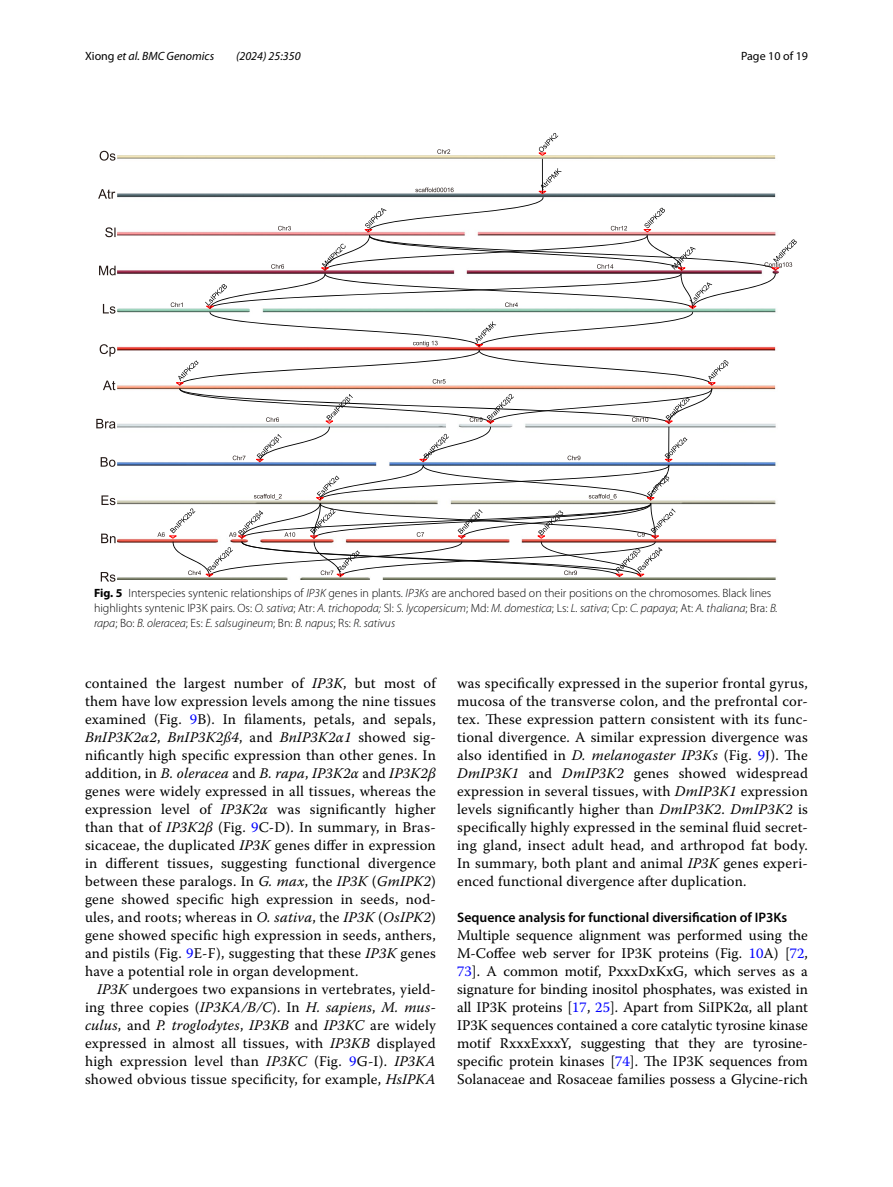
<style>
.page{position:relative;width:893px;height:1187px;background:#fff}
.page>*{position:absolute;margin:0;border:0;box-sizing:border-box;transform-origin:0 0}
.t1{font:14.7px/18px "Warnock Pro";letter-spacing:.015em;color:#000;text-align:justify}
.t2{font:600 13.8px "Myriad Pro";color:#000}
.t3{font:300 12px/15px "Myriad Pro";color:#000}
.t4{font:italic 12px "Myriad Pro";color:#000}
.t5{font:12px "Myriad Pro";color:#000}
.s1{font-style:normal}
.s2{font-weight:700}
.s3{font-style:italic}
.s4{color:#00f}
</style>
<div class="page">
<img style="left:118px;top:155px;width:658px;height:425px">
<svg style="left:101px;top:572px;width:14px;height:9px"></svg>
<svg style="left:101px;top:533px;width:15px;height:10px"></svg>
<svg style="left:101px;top:495px;width:14px;height:10px"></svg>
<svg style="left:101px;top:457px;width:14px;height:10px"></svg>
<svg style="left:96px;top:419px;width:19px;height:9px"></svg>
<svg style="left:100px;top:344px;width:15px;height:12px"></svg>
<svg style="left:103px;top:304px;width:12px;height:9px"></svg>
<svg style="left:99px;top:266px;width:17px;height:9px"></svg>
<svg style="left:98px;top:189px;width:17px;height:10px"></svg>
<svg style="left:100px;top:151px;width:15px;height:10px"></svg>
<svg style="left:105px;top:227px;width:11px;height:10px"></svg>
<svg style="left:103px;top:380px;width:12px;height:10px"></svg>
<svg style="left:157px;top:133px;width:640px;height:444px"></svg>
<p class="t4" style="left:85px;top:48px;width:131px"><span class="s1">Xiong</span> et al. BMC Genomics</p>
<p class="t4" style="left:236px;top:48px;width:66px">(2024) 25:350</p>
<p class="t5" style="left:741px;top:49px;width:68px">Page 10 of 19</p>
<p class="t3" style="left:94px;top:585px;width:685px"><span class="s2">Fig. 5</span> Interspecies syntenic relationships of <span class="s3">IP3K</span> genes in plants. <span class="s3">IP3Ks</span> are anchored based on their positions on the chromosomes. Black lines highlights syntenic IP3K pairs. Os: <span class="s3">O. sativa</span>; Atr: <span class="s3">A. trichopoda;</span> Sl: <span class="s3">S. lycopersicum</span>; Md: <span class="s3">M. domestica</span>; Ls: <span class="s3">L. sativa</span>; Cp: <span class="s3">C. papaya</span>; At: <span class="s3">A. thaliana</span>; Bra: <span class="s3">B. rapa</span>; Bo: <span class="s3">B. oleracea</span>; Es: <span class="s3">E. salsugineum</span>; Bn: <span class="s3">B. napus</span>; Rs: <span class="s3">R. sativus</span></p>
<p class="t1" style="left:85px;top:673px;width:352px">contained the largest number of <span class="s3">IP3K</span>, but most of them have low expression levels among the nine tissues examined (Fig. <span class="s4">9</span>B). In filaments, petals, and sepals, <span class="s3">BnIP3K2α2</span>, <span class="s3">BnIP3K2ß4</span>, and <span class="s3">BnIP3K2α1</span> showed sig&shy;nificantly high specific expression than other genes. In addition, in <span class="s3">B. oleracea</span> and <span class="s3">B. rapa</span>, <span class="s3">IP3K2α</span> and <span class="s3">IP3K2β </span>genes were widely expressed in all tissues, whereas the expression level of <span class="s3">IP3K2α</span> was significantly higher than that of <span class="s3">IP3K2β</span> (Fig. <span class="s4">9</span>C-D). In summary, in Bras&shy;sicaceae, the duplicated <span class="s3">IP3K</span> genes differ in expression in different tissues, suggesting functional divergence between these paralogs. In <span class="s3">G. max</span>, the <span class="s3">IP3K</span> (<span class="s3">GmIPK2</span>) gene showed specific high expression in seeds, nod&shy;ules, and roots; whereas in <span class="s3">O. sativa</span>, the <span class="s3">IP3K</span> (<span class="s3">OsIPK2</span>) gene showed specific high expression in seeds, anthers, and pistils (Fig. <span class="s4">9</span>E-F), suggesting that these <span class="s3">IP3K</span> genes have a potential role in organ development.</p>
<p class="t1" style="left:85px;top:979px;width:352px;text-indent:12px"><span class="s3">IP3K</span> undergoes two expansions in vertebrates, yield&shy;ing three copies (<span class="s3">IP3KA/B/C</span>). In <span class="s3">H. sapiens</span>, <span class="s3">M. mus&shy;culus</span>, and <span class="s3">P. troglodytes</span>, <span class="s3">IP3KB</span> and <span class="s3">IP3KC</span> are widely expressed in almost all tissues, with <span class="s3">IP3KB</span> displayed high expression level than <span class="s3">IP3KC</span> (Fig. <span class="s4">9</span>G-I). <span class="s3">IP3KA </span>showed obvious tissue specificity, for example, <span class="s3">HsIPKA</span></p>
<p class="t1" style="left:457px;top:673px;width:352px">was specifically expressed in the superior frontal gyrus, mucosa of the transverse colon, and the prefrontal cor&shy;tex. These expression pattern consistent with its func&shy;tional divergence. A similar expression divergence was also identified in <span class="s3">D. melanogaster IP3Ks</span> (Fig. <span class="s4">9</span>J). The <span class="s3">DmIP3K1</span> and <span class="s3">DmIP3K2</span> genes showed widespread expression in several tissues, with <span class="s3">DmIP3K1</span> expression levels significantly higher than <span class="s3">DmIP3K2</span>. <span class="s3">DmIP3K2</span> is specifically highly expressed in the seminal fluid secret&shy;ing gland, insect adult head, and arthropod fat body.<br>In summary, both plant and animal <span class="s3">IP3K</span> genes experi&shy;enced functional divergence after duplication.</p>
<p class="t2" style="left:457px;top:908px;width:332px">Sequence analysis for functional diversification of IP3Ks</p>
<p class="t1" style="left:457px;top:925px;width:352px">Multiple sequence alignment was performed using the M-Coffee web server for IP3K proteins (Fig. <span class="s4">10</span>A) [<span class="s4">72</span>, <span class="s4">73</span>]. A common motif, PxxxDxKxG, which serves as a signature for binding inositol phosphates, was existed in all IP3K proteins [<span class="s4">17</span>, <span class="s4">25</span>]. Apart from SiIPK2α, all plant IP3K sequences contained a core catalytic tyrosine kinase motif RxxxExxxY, suggesting that they are tyrosine&shy;specific protein kinases [<span class="s4">74</span>]. The IP3K sequences from Solanaceae and Rosaceae families possess a Glycine-rich</p>
</div>
